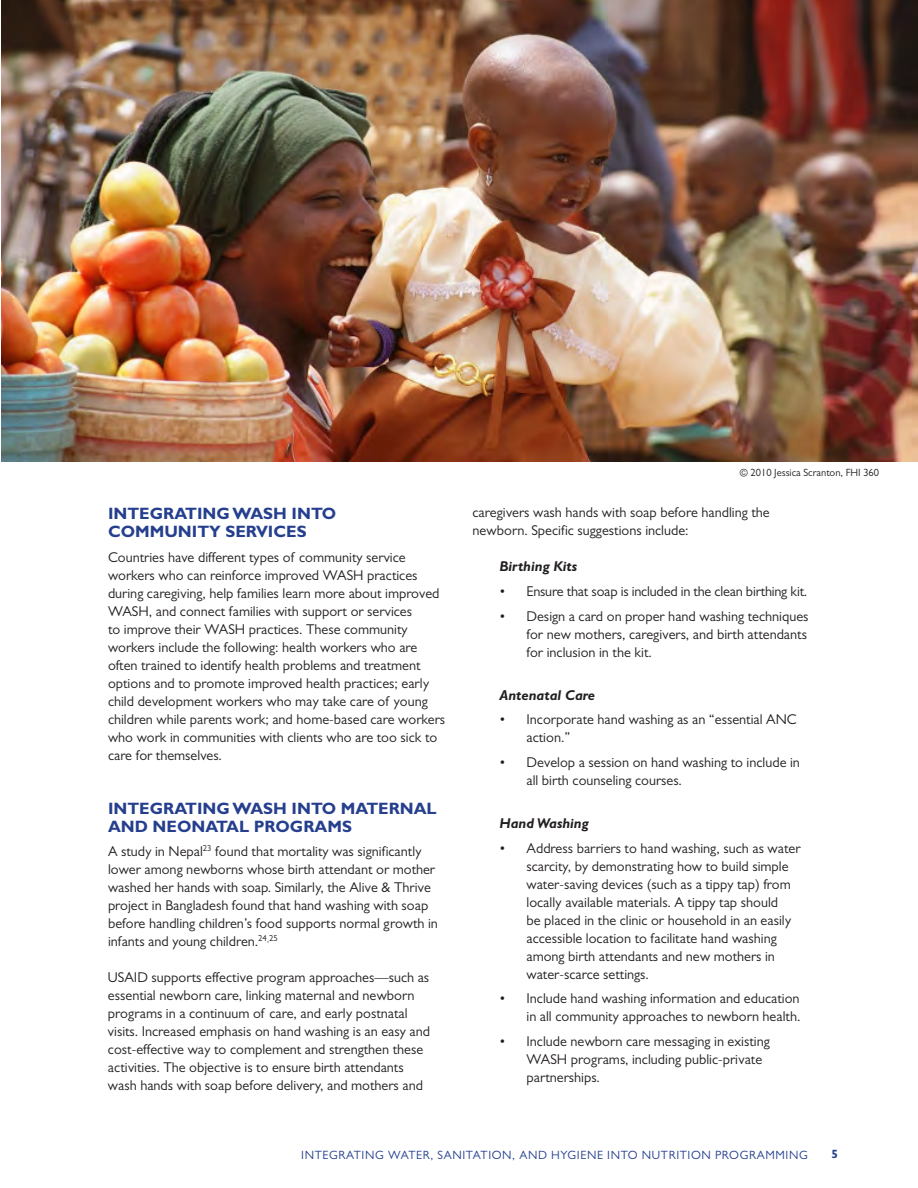
<style>
.page{position:relative;width:918px;height:1188px;background:#fff}
.page>*{position:absolute;margin:0;border:0;box-sizing:border-box;transform-origin:0 0}
.subheads{font:700 16.5px/18px "Gill Sans";color:#253f8e}
.body_text{font:14.25px/18px "Gill Sans";color:#231f20}
.body_text-2{font:italic 700 14.25px "Gill Sans";color:#231f20}
.t1{font:12px "Gill Sans";letter-spacing:.05em;color:#253f8e}
.t2{font:700 12px "Gill Sans";color:#253f8e}
.body_text-3{font:10.5px "Gill Sans";color:#231f20}
</style>
<div class="page">
<img style="left:1px;top:0;width:917px;height:461px">
<p class="subheads" style="left:108px;top:504px;width:230px">INTEGRATING WASH INTO<br>COMMUNITY SERVICES</p>
<p class="body_text" style="left:108px;top:548px;width:339px">Countries have different types of community service workers who can reinforce improved WASH practices during caregiving, help families learn more about improved WASH, and connect families with support or services<br>to improve their WASH practices. These community workers include the following: health workers who are often trained to identify health problems and treatment options and to promote improved health practices; early child development workers who may take care of young children while parents work; and home-based care workers who work in communities with clients who are too sick to care for themselves.</p>
<p class="subheads" style="left:108px;top:799px;width:330px">INTEGRATING WASH INTO MATERNAL<br>AND NEONATAL PROGRAMS</p>
<p class="body_text" style="left:108px;top:843px;width:331px">A study in Nepal<sup>23</sup> found that mortality was significantly lower among newborns whose birth attendant or mother washed her hands with soap. Similarly, the Alive &amp; Thrive project in Bangladesh found that hand washing with soap before handling children’s food supports normal growth in infants and young children.<sup>24</sup><sup>,</sup><sup>25</sup></p>
<p class="body_text" style="left:108px;top:969px;width:324px">USAID supports effective program approaches—such as essential newborn care, linking maternal and newborn programs in a continuum of care, and early postnatal visits. Increased emphasis on hand washing is an easy and cost-effective way to complement and strengthen these activities. The objective is to ensure birth attendants wash hands with soap before delivery, and mothers and</p>
<p class="body_text-3" style="left:740px;top:466px;width:141px">© 2010 Jessica Scranton, FHI 360</p>
<p class="body_text" style="left:473px;top:504px;width:299px">caregivers wash hands with soap before handling the newborn. Specific suggestions include:</p>
<p class="body_text-2" style="left:500px;top:558px;width:79px">Birthing Kits</p>
<p class="body_text" style="left:500px;top:582px;width:309px">• Ensure that soap is included in the clean birthing kit.</p>
<p class="body_text" style="left:527px;top:607px;width:284px;text-align:justify;text-indent:-27px">• Design a card on proper hand washing techniques for new mothers, caregivers, and birth attendants for inclusion in the kit.</p>
<p class="body_text-2" style="left:500px;top:687px;width:97px">Antenatal Care</p>
<p class="body_text" style="left:527px;top:711px;width:272px;text-indent:-27px">• Incorporate hand washing as an “essential ANC action.”</p>
<p class="body_text" style="left:527px;top:753px;width:275px;text-indent:-27px">• Develop a session on hand washing to include in all birth counseling courses.</p>
<p class="body_text-2" style="left:500px;top:815px;width:91px">Hand Washing</p>
<p class="body_text" style="left:527px;top:839px;width:276px;text-indent:-27px">• Address barriers to hand washing, such as water scarcity, by demonstrating how to build simple water-saving devices (such as a tippy tap) from locally available materials. A tippy tap should<br>be placed in the clinic or household in an easily accessible location to facilitate hand washing among birth attendants and new mothers in water-scarce settings.</p>
<p class="body_text" style="left:500px;top:990px;width:302px;text-align:right">• Include hand washing information and education in all community approaches to newborn health.</p>
<p class="body_text" style="left:527px;top:1032px;width:245px;text-indent:-27px">• Include newborn care messaging in existing<br>WASH programs, including public-private partnerships.</p>
<p class="t1" style="left:301px;top:1149px;width:508px">INTEGRATING WATER, SANITATION, AND HYGIENE INTO NUTRITION PROGRAMMING</p>
<p class="t2" style="left:832px;top:1147px;width:8px">5</p>
</div>
